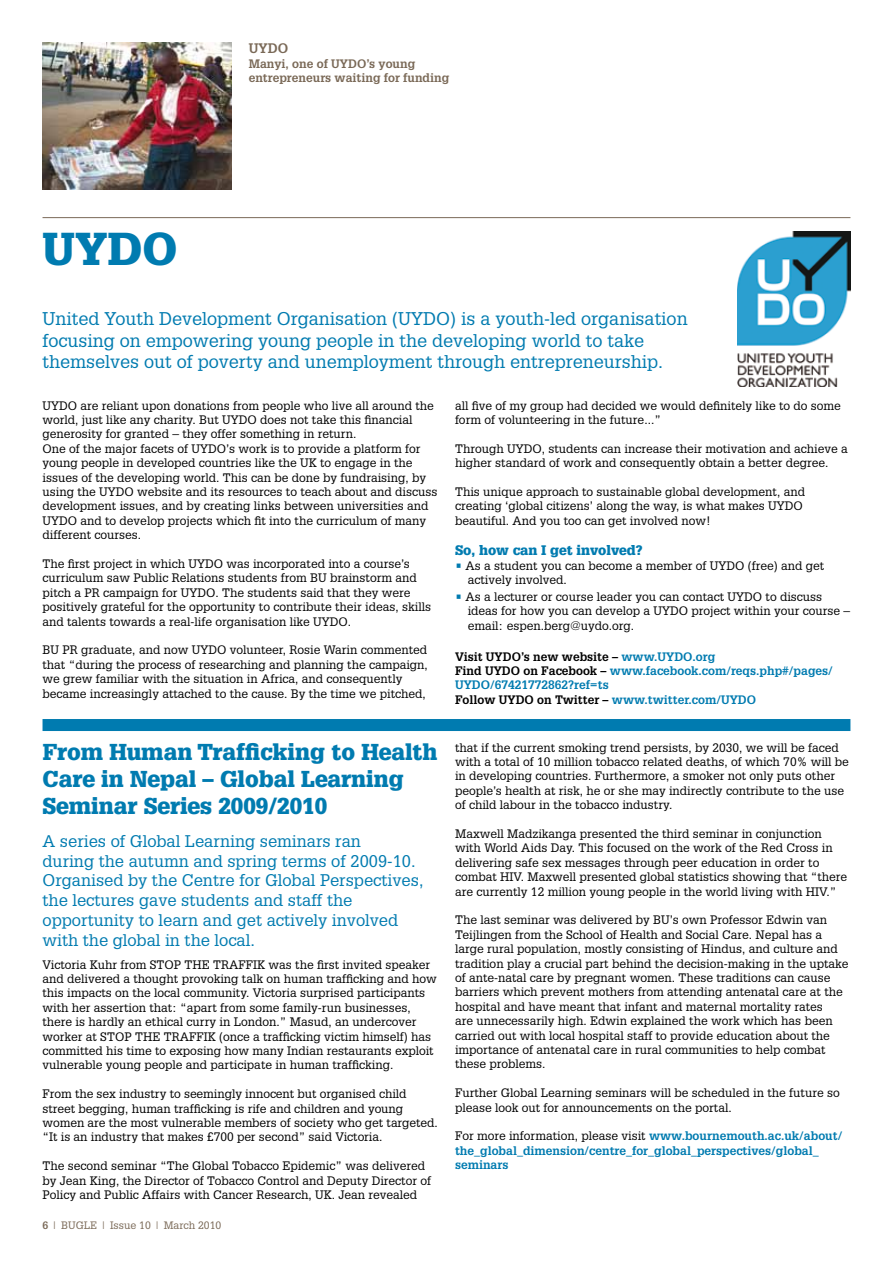
<style>
.page{position:relative;width:893px;height:1263px;background:#fff}
.page>*{position:absolute;margin:0;border:0;box-sizing:border-box;transform-origin:0 0}
.t1{font:900 45px "Glypha LT";color:#007bb0}
.t2{font:900 22.5px/27px "Glypha LT";color:#007bb0}
.t3{font:18px/21.6px "Glypha LT";color:#007bb0}
.t4{font:16.5px/19.8px "Glypha LT";color:#007bb0}
.t5{font:900 13.5px "Glypha LT";color:#007bb0}
.t6{font:700 13.5px "Glypha LT";color:#7a6957}
.t7{font:12px/14.4px "Glypha LT";color:#000}
.t8{font:700 12px/14.4px "Glypha LT";color:#007bb0}
.t9{font:700 12px/14.4px "Glypha LT";color:#7a6957}
.t10{font:10.5px "Glypha LT";color:#7a6957}
.s1{color:#007bb0}
.s2{color:#000}
.s3{font-weight:700}
.s4{font-weight:400;color:#000}
</style>
<div class="page">
<hr style="left:43px;top:217px;width:807px;height:1px;background:#7a6957">
<img style="left:738px;top:231px;width:112px;height:155px">
<div style="left:43px;top:719px;width:807px;height:12px;background:#007bb0"></div>
<img style="left:43px;top:43px;width:189px;height:147px">
<h1 class="t1" style="left:43px;top:222px;width:137px">UYDO</h1>
<p class="t6" style="left:249px;top:40px;width:41px">UYDO</p>
<p class="t9" style="left:249px;top:56px;width:202px">Manyi, one of UYDO’s young entrepreneurs waiting for funding</p>
<h3 class="t3" style="left:43px;top:308px;width:647px">United Youth Development Organisation (UYDO) is a youth-led organisation focusing on empowering young people in the developing world to take themselves out of poverty and unemployment through entrepreneurship.</h3>
<p class="t7" style="left:43px;top:398px;width:396px">UYDO are reliant upon donations from people who live all around the world, just like any charity. But UYDO does not take this financial generosity for granted – they offer something in return.<br>One of the major facets of UYDO’s work is to provide a platform for young people in developed countries like the UK to engage in the issues of the developing world. This can be done by fundraising, by using the UYDO website and its resources to teach about and discuss development issues, and by creating links between universities and UYDO and to develop projects which fit into the curriculum of many different courses.</p>
<p class="t7" style="left:43px;top:556px;width:390px">The first project in which UYDO was incorporated into a course’s curriculum saw Public Relations students from BU brainstorm and pitch a PR campaign for UYDO. The students said that they were positively grateful for the opportunity to contribute their ideas, skills and talents towards a real-life organisation like UYDO.</p>
<p class="t7" style="left:43px;top:643px;width:387px">BU PR graduate, and now UYDO volunteer, Rosie Warin commented that “during the process of researching and planning the campaign, we grew familiar with the situation in Africa, and consequently became increasingly attached to the cause. By the time we pitched,</p>
<p class="t7" style="left:455px;top:398px;width:387px">all five of my group had decided we would definitely like to do some form of volunteering in the future...”</p>
<p class="t7" style="left:455px;top:441px;width:394px">Through UYDO, students can increase their motivation and achieve a higher standard of work and consequently obtain a better degree.</p>
<p class="t7" style="left:455px;top:484px;width:352px">This unique approach to sustainable global development, and creating ‘global citizens’ along the way, is what makes UYDO beautiful. And you too can get involved now!</p>
<p class="t5" style="left:455px;top:542px;width:189px">So, how can I get involved?</p>
<p class="t7" style="left:468px;top:558px;width:358px;text-indent:-13px"><span class="s1">•</span> As a student you can become a member of UYDO (free) and get actively involved.</p>
<p class="t7" style="left:468px;top:589px;width:384px;text-indent:-13px"><span class="s1">•</span> As a lecturer or course leader you can contact UYDO to discuss ideas for how you can develop a UYDO project within your course – email: espen.berg@uydo.org.</p>
<p class="t8" style="left:455px;top:649px;width:379px"><span class="s2">Visit UYDO’s new website –</span> www.UYDO.org<br><span class="s2">Find UYDO on Facebook –</span> www.facebook.com/reqs.php#/pages/ UYDO/67421772862?ref=ts<br><span class="s2">Follow UYDO on Twitter –</span> www.twitter.com/UYDO</p>
<h2 class="t2" style="left:43px;top:738px;width:397px">From Human Trafficking to Health<br>Care in Nepal – Global Learning<br>Seminar Series 2009/2010</h2>
<p class="t4" style="left:43px;top:831px;width:383px">A series of Global Learning seminars ran<br>during the autumn and spring terms of 2009-10.<br>Organised by the Centre for Global Perspectives, the lectures gave students and staff the opportunity to learn and get actively involved with the global in the local.</p>
<p class="t7" style="left:43px;top:957px;width:396px">Victoria Kuhr from STOP THE TRAFFIK was the first invited speaker and delivered a thought provoking talk on human trafficking and how this impacts on the local community. Victoria surprised participants with her assertion that: “apart from some family-run businesses, there is hardly an ethical curry in London.” Masud, an undercover worker at STOP THE TRAFFIK (once a trafficking victim himself) has committed his time to exposing how many Indian restaurants exploit vulnerable young people and participate in human trafficking.</p>
<p class="t7" style="left:43px;top:1086px;width:397px">From the sex industry to seemingly innocent but organised child street begging, human trafficking is rife and children and young women are the most vulnerable members of society who get targeted. “It is an industry that makes £700 per second” said Victoria.</p>
<p class="t7" style="left:43px;top:1158px;width:390px">The second seminar “The Global Tobacco Epidemic” was delivered by Jean King, the Director of Tobacco Control and Deputy Director of<br>Policy and Public Affairs with Cancer Research, UK. Jean revealed</p>
<p class="t10" style="left:43px;top:1218px;width:180px"><span class="s3">6</span> | BUGLE | Issue 10 | March 2010</p>
<p class="t7" style="left:455px;top:740px;width:395px">that if the current smoking trend persists, by 2030, we will be faced with a total of 10 million tobacco related deaths, of which 70% will be in developing countries. Furthermore, a smoker not only puts other people’s health at risk, he or she may indirectly contribute to the use of child labour in the tobacco industry.</p>
<p class="t7" style="left:455px;top:826px;width:394px">Maxwell Madzikanga presented the third seminar in conjunction with World Aids Day. This focused on the work of the Red Cross in delivering safe sex messages through peer education in order to combat HIV. Maxwell presented global statistics showing that “there are currently 12 million young people in the world living with HIV.”</p>
<p class="t7" style="left:455px;top:913px;width:395px">The last seminar was delivered by BU’s own Professor Edwin van Teijlingen from the School of Health and Social Care. Nepal has a large rural population, mostly consisting of Hindus, and culture and tradition play a crucial part behind the decision-making in the uptake of ante-natal care by pregnant women. These traditions can cause barriers which prevent mothers from attending antenatal care at the hospital and have meant that infant and maternal mortality rates<br>are unnecessarily high. Edwin explained the work which has been carried out with local hospital staff to provide education about the importance of antenatal care in rural communities to help combat these problems.</p>
<p class="t7" style="left:455px;top:1085px;width:386px">Further Global Learning seminars will be scheduled in the future so please look out for announcements on the portal.</p>
<p class="t8" style="left:455px;top:1128px;width:389px"><span class="s4">For more information, please visit</span> www.bournemouth.ac.uk/about/ the_global_dimension/centre_for_global_perspectives/global_ seminars</p>
</div>
